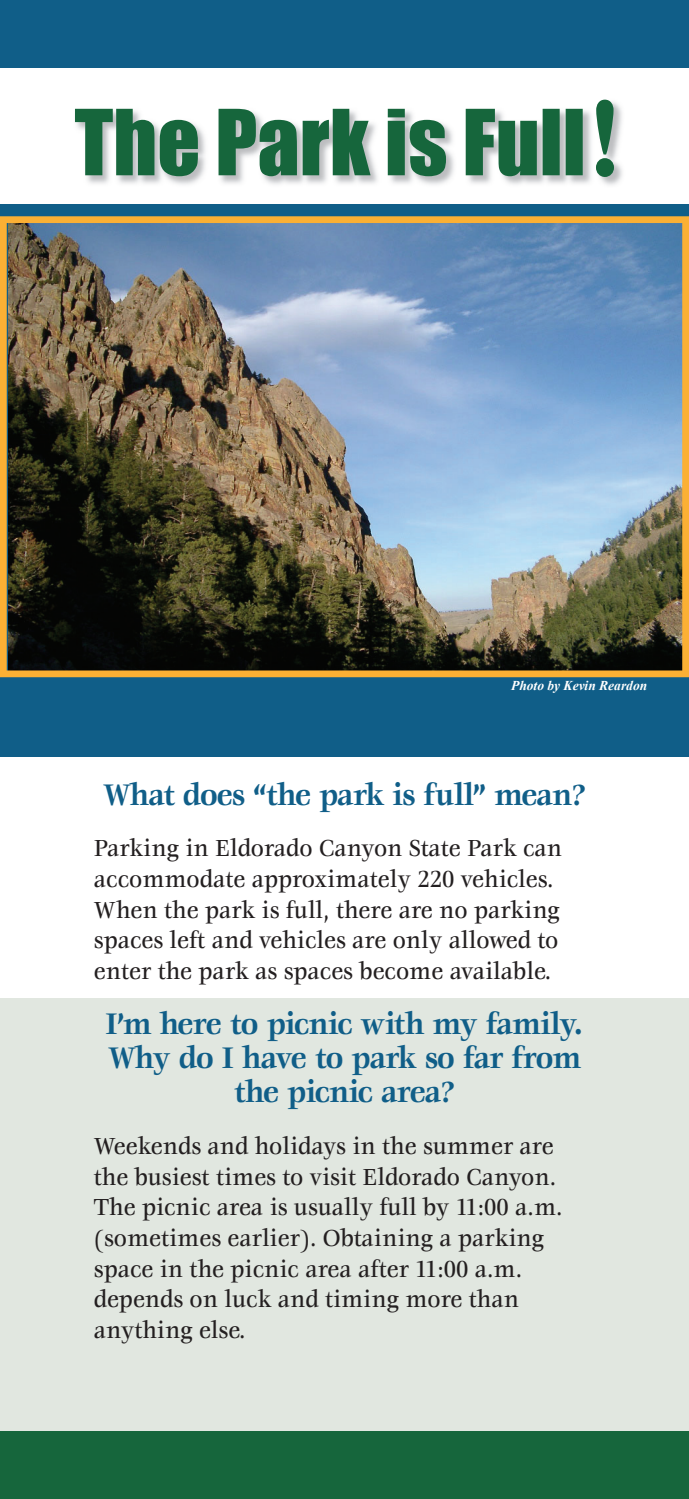
<style>
.page{position:relative;width:689px;height:1499px;background:#fff}
.page>*{position:absolute;margin:0;border:0;box-sizing:border-box;transform-origin:0 0}
.t1{font:700 32.85px/34px "Veljovic";letter-spacing:-.03em;color:#105e88;text-align:center;scale:.91 1}
.t2{font:500 25.43px/30.6px "Veljovic";color:#231f20;scale:.9 1}
.t3{font:italic 700 13.5px "Times New Roman";color:#fff}
</style>
<div class="page">
<div style="left:0;top:997px;width:688px;height:445px;background:#e1e7e0"></div>
<div style="left:0;top:204px;width:688px;height:552px;background:#105e88"></div>
<img style="left:0;top:216px;width:688px;height:461px">
<div style="left:0;top:0;width:688px;height:67px;background:#105e88"></div>
<div style="left:0;top:1431px;width:688px;height:67px;background:#16663c"></div>
<img style="left:87px;top:99px;width:535px;height:86px">
<svg style="left:75px;top:100px;width:539px;height:77px"></svg>
<p class="t3" style="left:511px;top:678px;width:138px">Photo by Kevin Reardon</p>
<p class="t1" style="left:103px;top:779px;width:532px">What does “the park is full” mean?</p>
<p class="t2" style="left:94px;top:835px;width:521px">Parking in Eldorado Canyon State Park can accommodate approximately 220 vehicles.<br>When the park is full, there are no parking spaces left and vehicles are only allowed to enter the park as spaces become available.</p>
<p class="t1" style="left:105px;top:1009px;width:526px">I’m here to picnic with my family.<br>Why do I have to park so far from the picnic area?</p>
<p class="t2" style="left:94px;top:1132px;width:522px">Weekends and holidays in the summer are the busiest times to visit Eldorado Canyon.<br>The picnic area is usually full by 11:00 a.m. (sometimes earlier). Obtaining a parking space in the picnic area after 11:00 a.m. depends on luck and timing more than anything else.</p>
</div>
